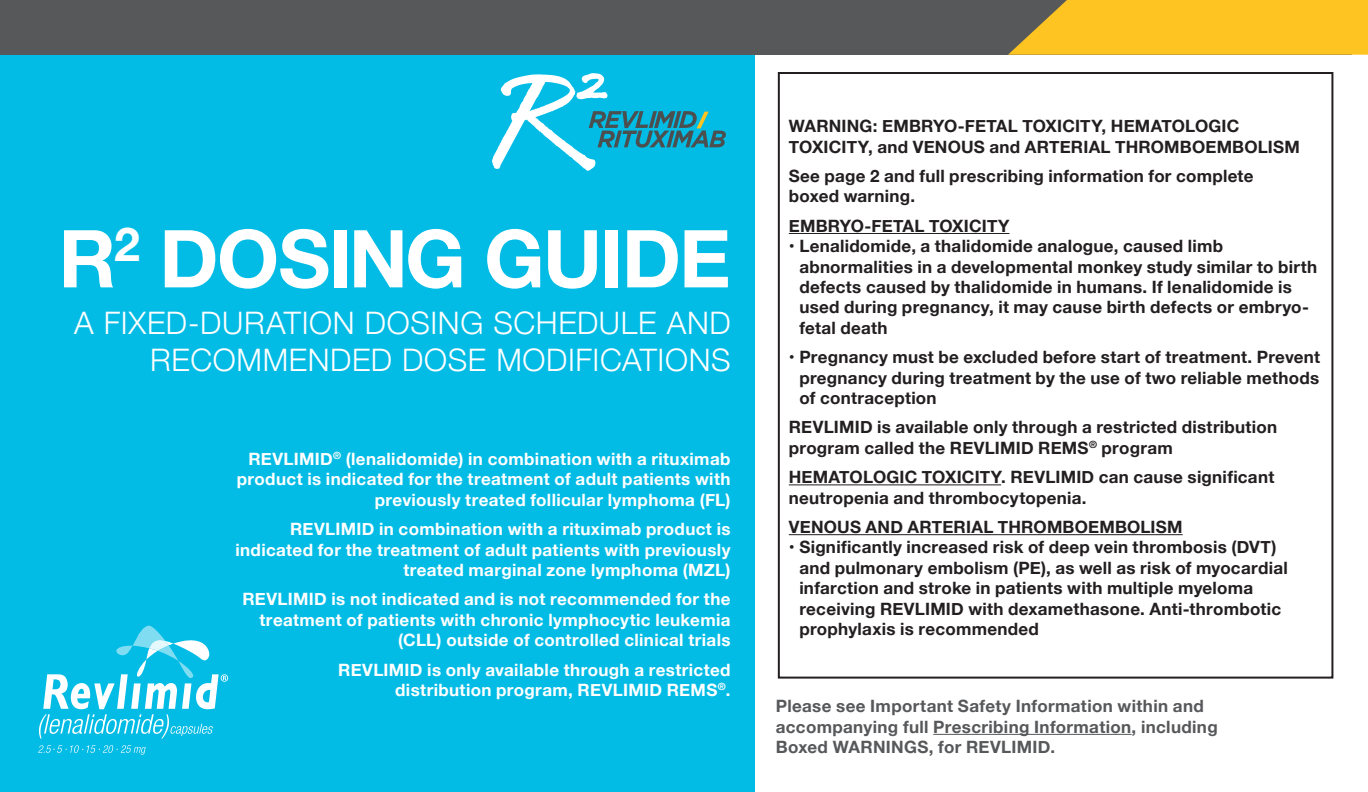
<style>
.page{position:relative;width:1368px;height:792px;background:#fff}
.page>*{position:absolute;margin:0;border:0;box-sizing:border-box;transform-origin:0 0}
.Syneos_Default_Style{font:700 80px "Helvetica Neue";letter-spacing:-.025em;color:#fff}
.Syneos_Default_Style-2{font:300 31px/37.2px "Helvetica Neue";letter-spacing:.02em;color:#fff;text-align:right}
.Body{font:700 17px/20.4px "Helvetica Neue";letter-spacing:.015em;color:#231f20}
.Syneos_Default_Style-3{font:700 17px/20.4px "Helvetica Neue";letter-spacing:.02em;color:#fff;text-align:right}
.Syneos_Default_Style-4{font:700 17px/20.4px "Helvetica Neue";letter-spacing:.02em;color:#57585a}
</style>
<div class="page">
<div style="left:0;top:0;width:755px;height:792px;background:#02bce5"></div>
<hr style="left:933px;top:734px;width:199px;height:1px;background:#57585a">
<svg style="left:492px;top:73px;width:234px;height:98px"></svg>
<svg style="left:38px;top:745px;width:108px;height:10px"></svg>
<svg style="left:39px;top:626px;width:189px;height:113px"></svg>
<div style="left:0;top:0;width:1352px;height:55px;background:#57585a"></div>
<svg style="left:1008px;top:0;width:360px;height:55px;background:#eeba27"></svg>
<hr style="left:789px;top:233px;width:220px;height:1px;background:#231f20">
<hr style="left:789px;top:484px;width:212px;height:1px;background:#231f20">
<hr style="left:789px;top:534px;width:394px;height:1px;background:#231f20">
<div style="left:778px;top:72px;width:555px;height:607px;border:2px solid #231f20"></div>
<p class="Syneos_Default_Style" style="left:58px;top:196px;width:674px">R<sup>2</sup> DOSING GUIDE</p>
<p class="Syneos_Default_Style-2" style="left:74px;top:302px;width:658px">A FIXED-DURATION DOSING SCHEDULE AND<br>RECOMMENDED DOSE MODIFICATIONS</p>
<p class="Syneos_Default_Style-3" style="left:237px;top:449px;width:495px">REVLIMID<sup>®</sup> (lenalidomide) in combination with a rituximab product is indicated for the treatment of adult patients with previously treated follicular lymphoma (FL)</p>
<p class="Syneos_Default_Style-3" style="left:235px;top:519px;width:497px">REVLIMID in combination with a rituximab product is indicated for the treatment of adult patients with previously treated marginal zone lymphoma (MZL)</p>
<p class="Syneos_Default_Style-3" style="left:242px;top:590px;width:490px">REVLIMID is not indicated and is not recommended for the treatment of patients with chronic lymphocytic leukemia (CLL) outside of controlled clinical trials</p>
<p class="Syneos_Default_Style-3" style="left:338px;top:660px;width:394px">REVLIMID is only available through a restricted distribution program, REVLIMID REMS<sup>®</sup>.</p>
<p class="Body" style="left:789px;top:116px;width:513px">WARNING: EMBRYO-FETAL TOXICITY, HEMATOLOGIC<br>TOXICITY, and VENOUS and ARTERIAL THROMBOEMBOLISM</p>
<p class="Body" style="left:789px;top:166px;width:466px">See page 2 and full prescribing information for complete boxed warning.</p>
<p class="Body" style="left:789px;top:216px;width:222px">EMBRYO-FETAL TOXICITY</p>
<p class="Body" style="left:799px;top:236px;width:519px;text-indent:-11px">• Lenalidomide, a thalidomide analogue, caused limb abnormalities in a developmental monkey study similar to birth defects caused by thalidomide in humans. If lenalidomide is used during pregnancy, it may cause birth defects or embryo&shy;fetal death</p>
<p class="Body" style="left:799px;top:347px;width:522px;text-align:justify;text-indent:-11px">• Pregnancy must be excluded before start of treatment. Prevent pregnancy during treatment by the use of two reliable methods of contraception</p>
<p class="Body" style="left:789px;top:418px;width:490px">REVLIMID is available only through a restricted distribution program called the REVLIMID REMS<sup>®</sup> program</p>
<p class="Body" style="left:789px;top:467px;width:487px">HEMATOLOGIC TOXICITY. REVLIMID can cause significant neutropenia and thrombocytopenia.</p>
<p class="Body" style="left:789px;top:517px;width:395px">VENOUS AND ARTERIAL THROMBOEMBOLISM</p>
<p class="Body" style="left:799px;top:538px;width:490px;text-indent:-11px">• Significantly increased risk of deep vein thrombosis (DVT) and pulmonary embolism (PE), as well as risk of myocardial infarction and stroke in patients with multiple myeloma receiving REVLIMID with dexamethasone. Anti-thrombotic prophylaxis is recommended</p>
<p class="Syneos_Default_Style-4" style="left:776px;top:696px;width:443px">Please see Important Safety Information within and accompanying full Prescribing Information, including<br>Boxed WARNINGS, for REVLIMID.</p>
</div>
